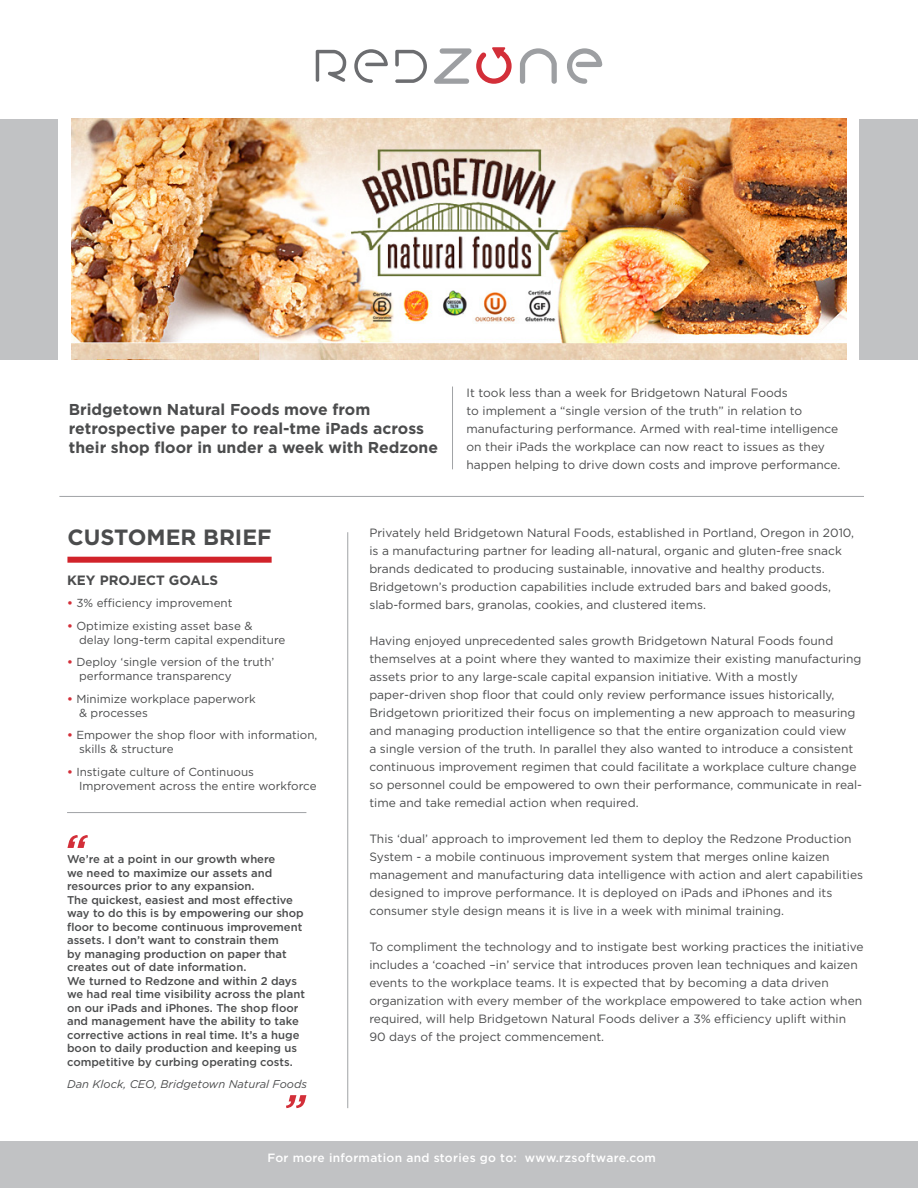
<style>
.page{position:relative;width:918px;height:1188px;background:#fff}
.page>*{position:absolute;margin:0;border:0;box-sizing:border-box;transform-origin:0 0}
.t1{font:700 22.05px "Gotham";color:#4b4c4d}
.t2{font:700 15.75px/18.9px "Gotham";color:#4b4c4d}
.t3{font:700 13.5px "Gotham";color:#4b4c4d}
.t4{font:12px/18px "Gotham";color:#4b4c4d}
.t5{font:500 12px "Gotham";letter-spacing:.025em;color:#fff}
.t6{font:11.7px/14px "Gotham";color:#4b4c4d}
.t7{font:500 11.25px/13.5px "Gotham";color:#4b4c4d}
.t8{font:italic 11.25px "Gotham";color:#4b4c4d}
.s1{font-weight:700;color:#d32f39}
</style>
<div class="page">
<div style="left:0;top:1142px;width:918px;height:46px;background:#c1c2c4"></div>
<svg style="left:395px;top:50px;width:32px;height:33px"></svg>
<svg style="left:520px;top:48px;width:37px;height:36px"></svg>
<svg style="left:567px;top:48px;width:35px;height:36px"></svg>
<svg style="left:434px;top:47px;width:78px;height:37px"></svg>
<svg style="left:354px;top:49px;width:34px;height:34px"></svg>
<svg style="left:316px;top:50px;width:30px;height:32px"></svg>
<div style="left:0;top:119px;width:58px;height:241px;background:#c1c2c4"></div>
<div style="left:860px;top:119px;width:58px;height:241px;background:#c1c2c4"></div>
<svg style="left:67px;top:835px;width:21px;height:13px"></svg>
<svg style="left:286px;top:1095px;width:20px;height:13px"></svg>
<img style="left:71px;top:119px;width:776px;height:240px">
<hr style="left:59px;top:496px;width:805px;height:1px;background:#a1a3a6">
<hr style="left:67px;top:812px;width:239px;height:1px;background:#a1a3a6">
<hr style="left:348px;top:532px;width:1px;height:576px;background:#a1a3a6">
<hr style="left:452px;top:387px;width:1px;height:82px;background:#a1a3a6">
<div style="left:67px;top:557px;width:205px;height:6px;background:#d1232a"></div>
<p class="t2" style="left:69px;top:400px;width:371px">Bridgetown Natural Foods move from retrospective paper to real-tme iPads across their shop floor in under a week with Redzone</p>
<p class="t4" style="left:467px;top:384px;width:375px">It took less than a week for Bridgetown Natural Foods<br>to implement a “single version of the truth” in relation to manufacturing performance. Armed with real-time intelligence on their iPads the workplace can now react to issues as they happen helping to drive down costs and improve performance.</p>
<p class="t1" style="left:67px;top:523px;width:206px">CUSTOMER BRIEF</p>
<p class="t3" style="left:67px;top:571px;width:152px">KEY PROJECT GOALS</p>
<p class="t6" style="left:67px;top:596px;width:167px"><span class="s1">•</span> 3% efficiency improvement</p>
<p class="t6" style="left:79px;top:619px;width:208px;text-indent:-12px"><span class="s1">•</span> Optimize existing asset base &amp; delay long-term capital expenditure</p>
<p class="t6" style="left:79px;top:655px;width:197px;text-indent:-12px"><span class="s1">•</span> Deploy ‘single version of the truth’ performance transparency</p>
<p class="t6" style="left:79px;top:691px;width:178px;text-indent:-12px"><span class="s1">•</span> Minimize workplace paperwork &amp; processes</p>
<p class="t6" style="left:79px;top:728px;width:240px;text-indent:-12px"><span class="s1">•</span> Empower the shop floor with information, skills &amp; structure</p>
<p class="t6" style="left:79px;top:764px;width:239px;text-indent:-12px"><span class="s1">•</span> Instigate culture of Continuous<br>Improvement across the entire workforce</p>
<p class="t7" style="left:67px;top:852px;width:239px">We’re at a point in our growth where<br>we need to maximize our assets and resources prior to any expansion.<br>The quickest, easiest and most effective way to do this is by empowering our shop floor to become continuous improvement assets. I don’t want to constrain them<br>by managing production on paper that creates out of date information.<br>We turned to Redzone and within 2 days we had real time visibility across the plant on our iPads and iPhones. The shop floor and management have the ability to take corrective actions in real time. It’s a huge boon to daily production and keeping us competitive by curbing operating costs.</p>
<p class="t8" style="left:67px;top:1077px;width:241px">Dan Klock, CEO, Bridgetown Natural Foods</p>
<p class="t4" style="left:369px;top:524px;width:486px">Privately held Bridgetown Natural Foods, established in Portland, Oregon in 2010, is a manufacturing partner for leading all-natural, organic and gluten-free snack brands dedicated to producing sustainable, innovative and healthy products.<br>Bridgetown’s production capabilities include extruded bars and baked goods, slab-formed bars, granolas, cookies, and clustered items.</p>
<p class="t4" style="left:369px;top:632px;width:494px">Having enjoyed unprecedented sales growth Bridgetown Natural Foods found themselves at a point where they wanted to maximize their existing manufacturing assets prior to any large-scale capital expansion initiative. With a mostly paper-driven shop floor that could only review performance issues historically, Bridgetown prioritized their focus on implementing a new approach to measuring and managing production intelligence so that the entire organization could view<br>a single version of the truth. In parallel they also wanted to introduce a consistent continuous improvement regimen that could facilitate a workplace culture change so personnel could be empowered to own their performance, communicate in real&shy;time and take remedial action when required.</p>
<p class="t4" style="left:369px;top:830px;width:495px">This ‘dual’ approach to improvement led them to deploy the Redzone Production System - a mobile continuous improvement system that merges online kaizen management and manufacturing data intelligence with action and alert capabilities designed to improve performance. It is deployed on iPads and iPhones and its consumer style design means it is live in a week with minimal training.</p>
<p class="t4" style="left:369px;top:938px;width:496px">To compliment the technology and to instigate best working practices the initiative includes a ‘coached –in’ service that introduces proven lean techniques and kaizen events to the workplace teams. It is expected that by becoming a data driven organization with every member of the workplace empowered to take action when required, will help Bridgetown Natural Foods deliver a 3% efficiency uplift within 90 days of the project commencement.</p>
<p class="t5" style="left:267px;top:1150px;width:390px">For more information and stories go to: www.rzsoftware.com</p>
</div>
